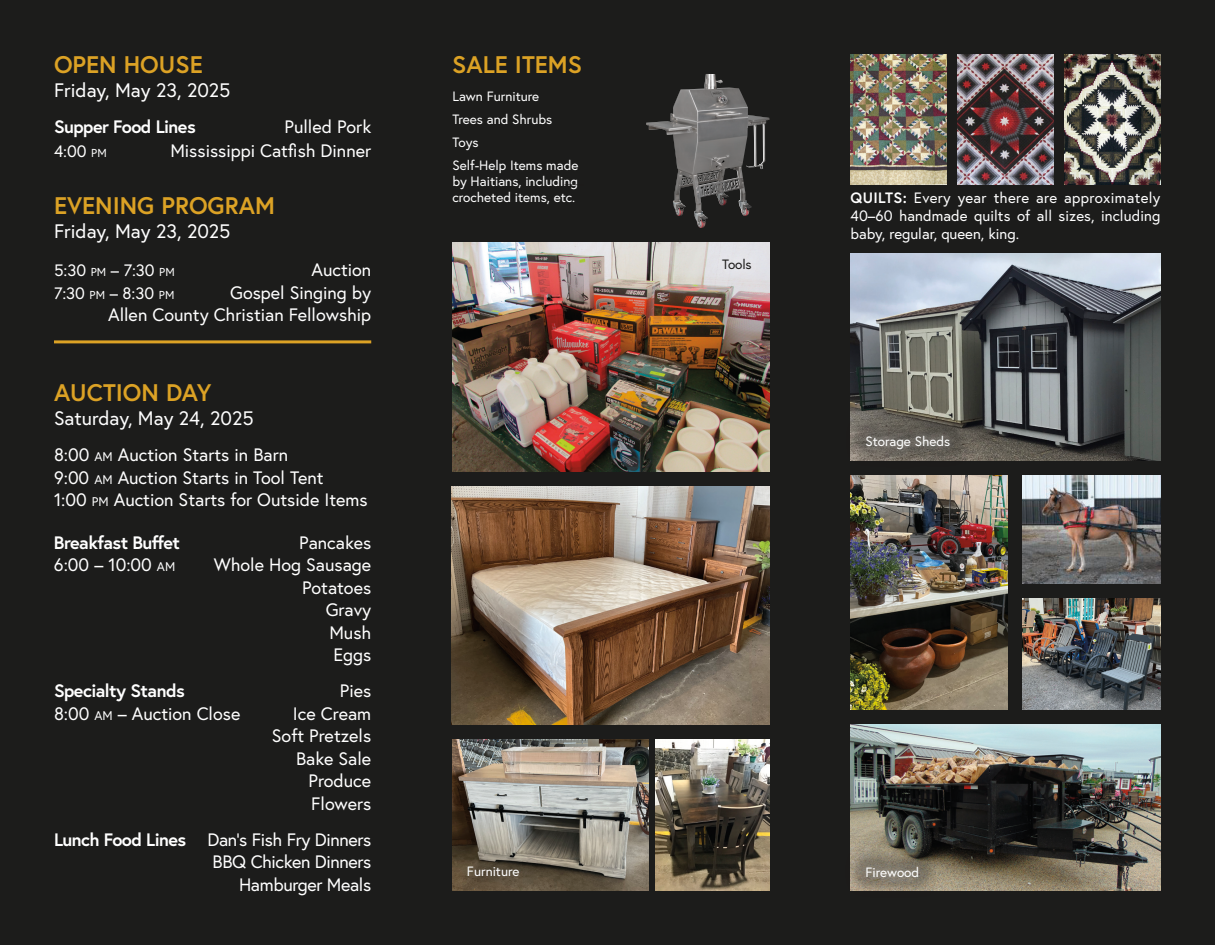
<style>
.page{position:relative;width:1215px;height:945px;background:#1c1c1b}
.page>*{position:absolute;margin:0;border:0;box-sizing:border-box;transform-origin:0 0}
.t1{font:700 24px "Europa";color:#dca225}
.t2{font:19.5px "Europa";color:#fff}
.t3{font:18px/22.5px "Europa";color:#fff;text-align:right}
.t4{font:18px/22.5px "Europa";letter-spacing:-.02em;color:#fff;text-align:right}
.t5{font:700 18px "Europa";letter-spacing:-.03em;color:#fff}
.t6{font:16.5px "Europa";color:#fff}
.t7{font:16.5px "Europa";color:#fff}
.t8{font:15px/18px "Europa";letter-spacing:.005em;color:#fff;text-align:justify}
.t9{font:13.5px/23px "Europa";color:#fff}
.t10{font:13.5px "Europa";letter-spacing:-.01em;color:#1c1b1a}
.s1{font-size:11.55px}
.s2{font-style:inherit}
.s3{font-size:12.6px}
.s4{font-weight:700}
</style>
<div class="page">
<img style="left:850px;top:724px;width:310px;height:167px">
<img style="left:452px;top:243px;width:318px;height:228px">
<img style="left:646px;top:74px;width:62px;height:154px">
<div style="left:711px;top:247px;width:52px;height:34px;background:#e3e3e8"></div>
<hr style="left:54px;top:340px;width:317px;height:3px;background:#dca225">
<img style="left:850px;top:254px;width:311px;height:207px">
<div style="left:845px;top:414px;width:127px;height:57px;background:#1c1b1a;opacity:.4"></div>
<div style="left:857px;top:426px;width:103px;height:33px;background:#fff;opacity:.75"></div>
<img style="left:957px;top:54px;width:96px;height:130px">
<img style="left:1064px;top:54px;width:96px;height:130px">
<img style="left:850px;top:54px;width:97px;height:130px">
<img style="left:850px;top:476px;width:158px;height:233px">
<div style="left:844px;top:845px;width:97px;height:54px;background:#1c1b1a;opacity:.4"></div>
<div style="left:856px;top:857px;width:73px;height:30px;background:#fff;opacity:.75"></div>
<img style="left:1023px;top:476px;width:138px;height:108px">
<img style="left:452px;top:486px;width:318px;height:239px">
<img style="left:1023px;top:599px;width:138px;height:110px">
<img style="left:656px;top:740px;width:113px;height:151px">
<img style="left:452px;top:740px;width:196px;height:151px">
<div style="left:456px;top:854px;width:75px;height:34px;background:#1c1b1a;opacity:.4"></div>
<h1 class="t1" style="left:54px;top:48px;width:150px">OPEN HOUSE</h1>
<p class="t2" style="left:54px;top:78px;width:178px">Friday, May 23, 2025</p>
<p class="t5" style="left:54px;top:114px;width:143px">Supper Food Lines</p>
<p class="t3" style="left:285px;top:115px;width:88px">Pulled Pork</p>
<p class="t7" style="left:54px;top:141px;width:54px">4:00 <span class="s1">PM</span></p>
<p class="t3" style="left:170px;top:139px;width:202px">Mississippi Catfish Dinner</p>
<h1 class="t1" style="left:54px;top:189px;width:222px">EVENING PROGRAM</h1>
<p class="t2" style="left:54px;top:219px;width:178px">Friday, May 23, 2025</p>
<p class="t6" style="left:54px;top:260px;width:122px"><span class="s2">5:30</span> <span class="s1">PM</span> – 7:30 <span class="s1">PM</span></p>
<p class="t3" style="left:311px;top:258px;width:61px">Auction</p>
<p class="t6" style="left:54px;top:282px;width:122px"><span class="s2">7:30</span> <span class="s1">PM</span> – 8:30 <span class="s1">PM</span></p>
<p class="t3" style="left:108px;top:281px;width:265px">Gospel Singing by<br>Allen County Christian Fellowship</p>
<h1 class="t1" style="left:54px;top:376px;width:159px">AUCTION DAY</h1>
<p class="t2" style="left:54px;top:406px;width:201px">Saturday, May 24, 2025</p>
<p class="t3" style="left:54px;top:443px;width:315px;text-align:left">8:00 <span class="s3">AM</span> Auction Starts in Barn<br>9:00 <span class="s3">AM</span> Auction Starts in Tool Tent<br>1:00 <span class="s3">PM</span> Auction Starts for Outside Items</p>
<p class="t5" style="left:54px;top:530px;width:128px">Breakfast Buffet</p>
<p class="t3" style="left:299px;top:531px;width:74px">Pancakes</p>
<p class="t3" style="left:54px;top:554px;width:123px">6:00 – 10:00 <span class="s3">AM</span></p>
<p class="t3" style="left:214px;top:554px;width:159px">Whole Hog Sausage<br>Potatoes<br>Gravy<br>Mush<br>Eggs</p>
<p class="t5" style="left:54px;top:679px;width:132px">Specialty Stands</p>
<p class="t3" style="left:340px;top:680px;width:33px">Pies</p>
<p class="t3" style="left:54px;top:702px;width:188px">8:00 <span class="s3">AM</span> <span class="s2">–</span> Auction Close</p>
<p class="t3" style="left:272px;top:702px;width:101px">Ice Cream<br>Soft Pretzels<br>Bake Sale<br>Produce<br>Flowers</p>
<p class="t4" style="left:54px;top:828px;width:319px"><span class="s4">Lunch Food Lines</span> Dan’s Fish Fry Dinners<br>BBQ Chicken Dinners<br>Hamburger Meals</p>
<h1 class="t1" style="left:452px;top:48px;width:131px">SALE ITEMS</h1>
<p class="t9" style="left:452px;top:85px;width:127px">Lawn Furniture<br>Trees and Shrubs<br>Toys<br>Self-Help Items made</p>
<p class="t9" style="left:452px;top:173px;width:127px;line-height:16.2px">by Haitians, including crocheted items, etc.</p>
<p class="t10" style="left:722px;top:255px;width:31px">Tools</p>
<p class="t8" style="left:851px;top:189px;width:311px"><span class="s4">QUILTS:</span> Every year there are approximately 40–60 handmade quilts of all sizes, including baby, regular, queen, king.</p>
<p class="t9" style="left:866px;top:429px;width:86px">Storage Sheds</p>
<p class="t9" style="left:467px;top:860px;width:54px">Furniture</p>
<p class="t9" style="left:866px;top:860px;width:55px">Firewood</p>
</div>
